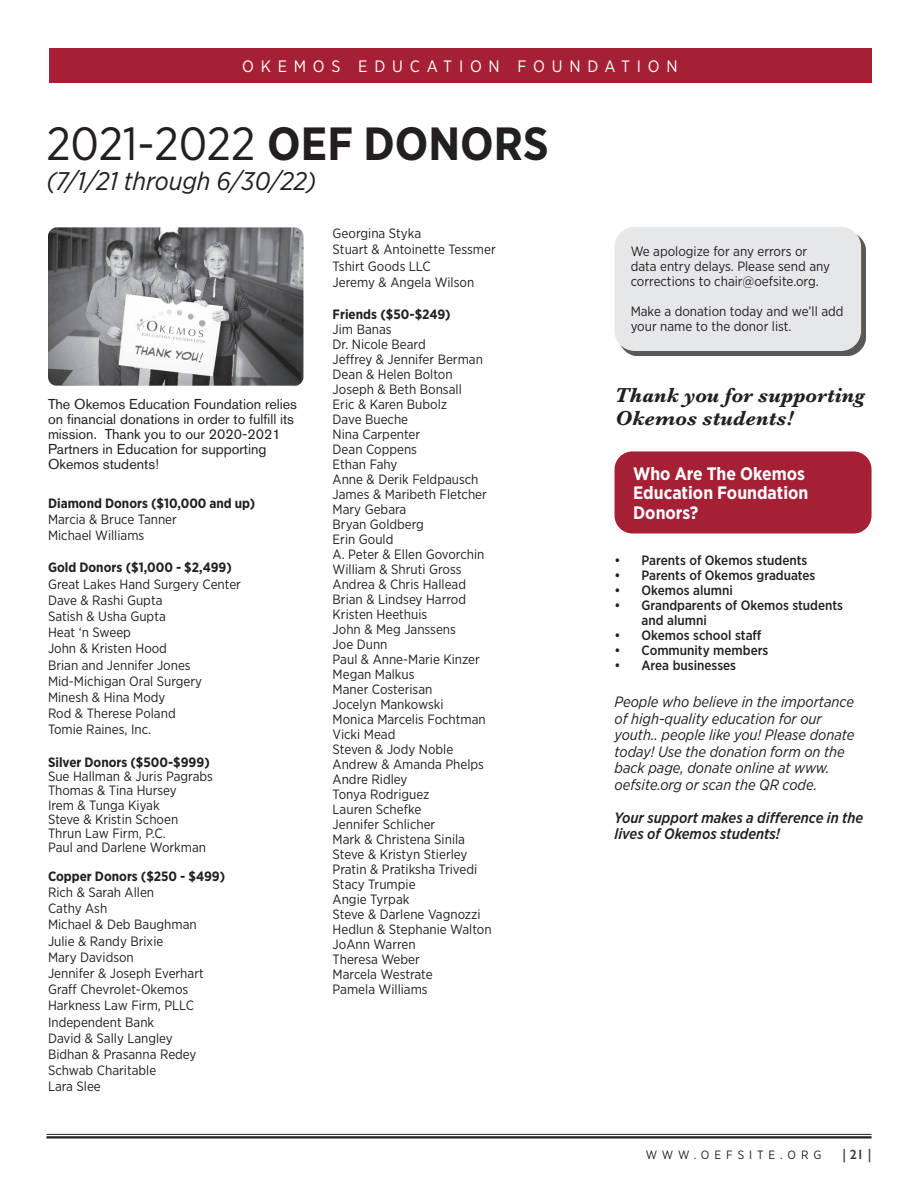
<style>
.page{position:relative;width:918px;height:1188px;background:#fff}
.page>*{position:absolute;margin:0;border:0;box-sizing:border-box;transform-origin:0 0}
.t1{font:46.5px "Gotham Narrow";color:#231f20}
.t2{font:italic 25.5px "Gotham Narrow";color:#231f20}
.t3{font:italic 700 21px/22.5px "Baskerville";color:#231f20}
.t4{font:700 18px/19.5px "Gotham Narrow";color:#fff}
.t5{font:16.5px "Gotham Narrow";letter-spacing:.41em;color:#fff}
.t6{font:italic 15px/16.5px "Gotham Narrow";color:#231f20}
.t7{font:italic 500 15px/16.5px "Gotham Narrow";color:#231f20}
.t8{font:14.25px/15px "Akzidenz Grotesk Pro";color:#231f20}
.t9{font:13.5px/15px "Gotham Narrow";color:#231f20}
.t10{font:500 13.5px/15px "Gotham Narrow";color:#231f20}
.t11{font:700 13.5px "Gotham Narrow";color:#231f20}
.t12{font:600 13.5px "Gill Sans";color:#3e3e3f}
.t13{font:12px "Gotham Narrow";letter-spacing:.41em;color:#231f20}
.s1{font-weight:700}
</style>
<div class="page">
<div style="left:49px;top:48px;width:823px;height:35px;background:#a62035"></div>
<hr style="left:46px;top:1134px;width:826px;height:1px;background:#231f20">
<hr style="left:46px;top:1136px;width:826px;height:2px;background:#231f20">
<img style="left:48px;top:227px;width:255px;height:159px">
<div style="left:619px;top:232px;width:247px;height:124px;background:#231f20;opacity:.75"></div>
<div style="left:615px;top:227px;width:246px;height:124px;background:#e6e7e9;border-radius:20px"></div>
<div style="left:615px;top:451px;width:257px;height:83px;background:#a62035;border-radius:18px"></div>
<p class="t5" style="left:242px;top:56px;width:437px">OKEMOS EDUCATION FOUNDATION</p>
<p class="t1" style="left:46px;top:115px;width:504px">2021-2022 <span class="s1">OEF DONORS</span></p>
<p class="t2" style="left:46px;top:166px;width:271px">(7/1/21 through 6/30/22)</p>
<p class="t8" style="left:48px;top:397px;width:251px">The Okemos Education Foundation relies on financial donations in order to fulfill its mission. Thank you to our 2020-2021<br>Partners in Education for supporting Okemos students!</p>
<p class="t11" style="left:48px;top:494px;width:209px">Diamond Donors ($10,000 and up)</p>
<p class="t9" style="left:48px;top:511px;width:130px">Marcia &amp; Bruce Tanner</p>
<p class="t9" style="left:48px;top:527px;width:98px">Michael Williams</p>
<p class="t11" style="left:48px;top:559px;width:185px">Gold Donors ($1,000 - $2,499)</p>
<p class="t9" style="left:48px;top:576px;width:195px">Great Lakes Hand Surgery Center</p>
<p class="t9" style="left:48px;top:592px;width:116px">Dave &amp; Rashi Gupta</p>
<p class="t9" style="left:48px;top:608px;width:119px">Satish &amp; Usha Gupta</p>
<p class="t9" style="left:48px;top:625px;width:84px">Heat ‘n Sweep</p>
<p class="t9" style="left:48px;top:641px;width:121px">John &amp; Kristen Hood</p>
<p class="t9" style="left:48px;top:657px;width:144px">Brian and Jennifer Jones</p>
<p class="t9" style="left:48px;top:673px;width:156px">Mid-Michigan Oral Surgery</p>
<p class="t9" style="left:48px;top:689px;width:119px">Minesh &amp; Hina Mody</p>
<p class="t9" style="left:48px;top:706px;width:129px">Rod &amp; Therese Poland</p>
<p class="t9" style="left:48px;top:722px;width:105px">Tomie Raines, Inc.</p>
<p class="t11" style="left:48px;top:753px;width:163px">Silver Donors ($500-$999)</p>
<p class="t9" style="left:48px;top:769px;width:166px">Sue Hallman &amp; Juris Pagrabs</p>
<p class="t9" style="left:48px;top:783px;width:130px">Thomas &amp; Tina Hursey</p>
<p class="t9" style="left:48px;top:797px;width:113px">Irem &amp; Tunga Kiyak</p>
<p class="t9" style="left:48px;top:811px;width:132px">Steve &amp; Kristin Schoen</p>
<p class="t9" style="left:48px;top:826px;width:119px">Thrun Law Firm, P.C.</p>
<p class="t9" style="left:48px;top:840px;width:160px">Paul and Darlene Workman</p>
<p class="t11" style="left:48px;top:867px;width:179px">Copper Donors ($250 - $499)</p>
<p class="t9" style="left:48px;top:884px;width:108px">Rich &amp; Sarah Allen</p>
<p class="t9" style="left:48px;top:901px;width:61px">Cathy Ash</p>
<p class="t9" style="left:48px;top:917px;width:150px">Michael &amp; Deb Baughman</p>
<p class="t9" style="left:48px;top:933px;width:117px">Julie &amp; Randy Brixie</p>
<p class="t9" style="left:48px;top:949px;width:87px">Mary Davidson</p>
<p class="t9" style="left:48px;top:965px;width:157px">Jennifer &amp; Joseph Everhart</p>
<p class="t9" style="left:48px;top:982px;width:142px">Graff Chevrolet-Okemos</p>
<p class="t9" style="left:48px;top:998px;width:148px">Harkness Law Firm, PLLC</p>
<p class="t9" style="left:48px;top:1014px;width:108px">Independent Bank</p>
<p class="t9" style="left:48px;top:1030px;width:126px">David &amp; Sally Langley</p>
<p class="t9" style="left:48px;top:1046px;width:150px">Bidhan &amp; Prasanna Redey</p>
<p class="t9" style="left:48px;top:1063px;width:110px">Schwab Charitable</p>
<p class="t9" style="left:48px;top:1079px;width:54px">Lara Slee</p>
<p class="t9" style="left:333px;top:226px;width:90px">Georgina Styka</p>
<p class="t9" style="left:333px;top:242px;width:165px">Stuart &amp; Antoinette Tessmer</p>
<p class="t9" style="left:333px;top:258px;width:100px">Tshirt Goods LLC</p>
<p class="t9" style="left:333px;top:274px;width:143px">Jeremy &amp; Angela Wilson</p>
<p class="t11" style="left:333px;top:306px;width:120px">Friends ($50-$249)</p>
<p class="t9" style="left:333px;top:322px;width:61px">Jim Banas</p>
<p class="t9" style="left:333px;top:337px;width:95px">Dr. Nicole Beard</p>
<p class="t9" style="left:333px;top:352px;width:152px">Jeffrey &amp; Jennifer Berman</p>
<p class="t9" style="left:333px;top:367px;width:121px">Dean &amp; Helen Bolton</p>
<p class="t9" style="left:333px;top:382px;width:131px">Joseph &amp; Beth Bonsall</p>
<p class="t9" style="left:333px;top:397px;width:116px">Eric &amp; Karen Bubolz</p>
<p class="t9" style="left:333px;top:412px;width:77px">Dave Bueche</p>
<p class="t9" style="left:333px;top:427px;width:89px">Nina Carpenter</p>
<p class="t9" style="left:333px;top:442px;width:86px">Dean Coppens</p>
<p class="t9" style="left:333px;top:457px;width:66px">Ethan Fahy</p>
<p class="t9" style="left:333px;top:472px;width:147px">Anne &amp; Derik Feldpausch</p>
<p class="t9" style="left:333px;top:487px;width:156px">James &amp; Maribeth Fletcher</p>
<p class="t9" style="left:333px;top:502px;width:75px">Mary Gebara</p>
<p class="t9" style="left:333px;top:517px;width:93px">Bryan Goldberg</p>
<p class="t9" style="left:333px;top:532px;width:62px">Erin Gould</p>
<p class="t9" style="left:333px;top:547px;width:153px">A. Peter &amp; Ellen Govorchin</p>
<p class="t9" style="left:333px;top:562px;width:130px">William &amp; Shruti Gross</p>
<p class="t9" style="left:333px;top:577px;width:135px">Andrea &amp; Chris Hallead</p>
<p class="t9" style="left:333px;top:592px;width:135px">Brian &amp; Lindsey Harrod</p>
<p class="t9" style="left:333px;top:607px;width:96px">Kristen Heethuis</p>
<p class="t9" style="left:333px;top:622px;width:125px">John &amp; Meg Janssens</p>
<p class="t9" style="left:333px;top:637px;width:56px">Joe Dunn</p>
<p class="t9" style="left:333px;top:652px;width:149px">Paul &amp; Anne-Marie Kinzer</p>
<p class="t9" style="left:333px;top:667px;width:83px">Megan Malkus</p>
<p class="t9" style="left:333px;top:682px;width:101px">Maner Costerisan</p>
<p class="t9" style="left:333px;top:697px;width:113px">Jocelyn Mankowski</p>
<p class="t9" style="left:333px;top:712px;width:155px">Monica Marcelis Fochtman</p>
<p class="t9" style="left:333px;top:727px;width:64px">Vicki Mead</p>
<p class="t9" style="left:333px;top:742px;width:122px">Steven &amp; Jody Noble</p>
<p class="t9" style="left:333px;top:757px;width:153px">Andrew &amp; Amanda Phelps</p>
<p class="t9" style="left:333px;top:772px;width:76px">Andre Ridley</p>
<p class="t9" style="left:333px;top:787px;width:98px">Tonya Rodriguez</p>
<p class="t9" style="left:333px;top:802px;width:90px">Lauren Schefke</p>
<p class="t9" style="left:333px;top:817px;width:104px">Jennifer Schlicher</p>
<p class="t9" style="left:333px;top:832px;width:134px">Mark &amp; Christena Sinila</p>
<p class="t9" style="left:333px;top:847px;width:136px">Steve &amp; Kristyn Stierley</p>
<p class="t9" style="left:333px;top:862px;width:146px">Pratin &amp; Pratiksha Trivedi</p>
<p class="t9" style="left:333px;top:877px;width:84px">Stacy Trumpie</p>
<p class="t9" style="left:333px;top:892px;width:78px">Angie Tyrpak</p>
<p class="t9" style="left:333px;top:907px;width:150px">Steve &amp; Darlene Vagnozzi</p>
<p class="t9" style="left:333px;top:922px;width:161px">Hedlun &amp; Stephanie Walton</p>
<p class="t9" style="left:333px;top:937px;width:85px">JoAnn Warren</p>
<p class="t9" style="left:333px;top:952px;width:89px">Theresa Weber</p>
<p class="t9" style="left:333px;top:967px;width:102px">Marcela Westrate</p>
<p class="t9" style="left:333px;top:982px;width:97px">Pamela Williams</p>
<p class="t9" style="left:631px;top:243px;width:201px">We apologize for any errors or data entry delays. Please send any corrections to chair@oefsite.org.</p>
<p class="t9" style="left:631px;top:303px;width:214px">Make a donation today and we’ll add your name to the donor list.</p>
<p class="t3" style="left:615px;top:384px;width:251px">Thank you for supporting<br>Okemos students!</p>
<p class="t4" style="left:633px;top:464px;width:177px">Who Are The Okemos<br>Education Foundation<br>Donors?</p>
<p class="t10" style="left:615px;top:553px;width:194px">• Parents of Okemos students</p>
<p class="t10" style="left:615px;top:568px;width:202px">• Parents of Okemos graduates</p>
<p class="t10" style="left:615px;top:583px;width:120px">• Okemos alumni</p>
<p class="t10" style="left:642px;top:598px;width:203px;text-indent:-27px">• Grandparents of Okemos students and alumni</p>
<p class="t10" style="left:615px;top:628px;width:148px">• Okemos school staff</p>
<p class="t10" style="left:615px;top:643px;width:155px">• Community members</p>
<p class="t10" style="left:615px;top:658px;width:123px">• Area businesses</p>
<p class="t6" style="left:615px;top:693px;width:241px">People who believe in the importance of high-quality education for our youth.. people like you! Please donate today! Use the donation form on the back page, donate online at www. oefsite.org or scan the QR code.</p>
<p class="t7" style="left:615px;top:809px;width:250px">Your support makes a difference in the lives of Okemos students!</p>
<p class="t13" style="left:646px;top:1147px;width:177px">WWW.OEFSITE.ORG</p>
<p class="t12" style="left:842px;top:1146px;width:31px">| 21 |</p>
</div>
